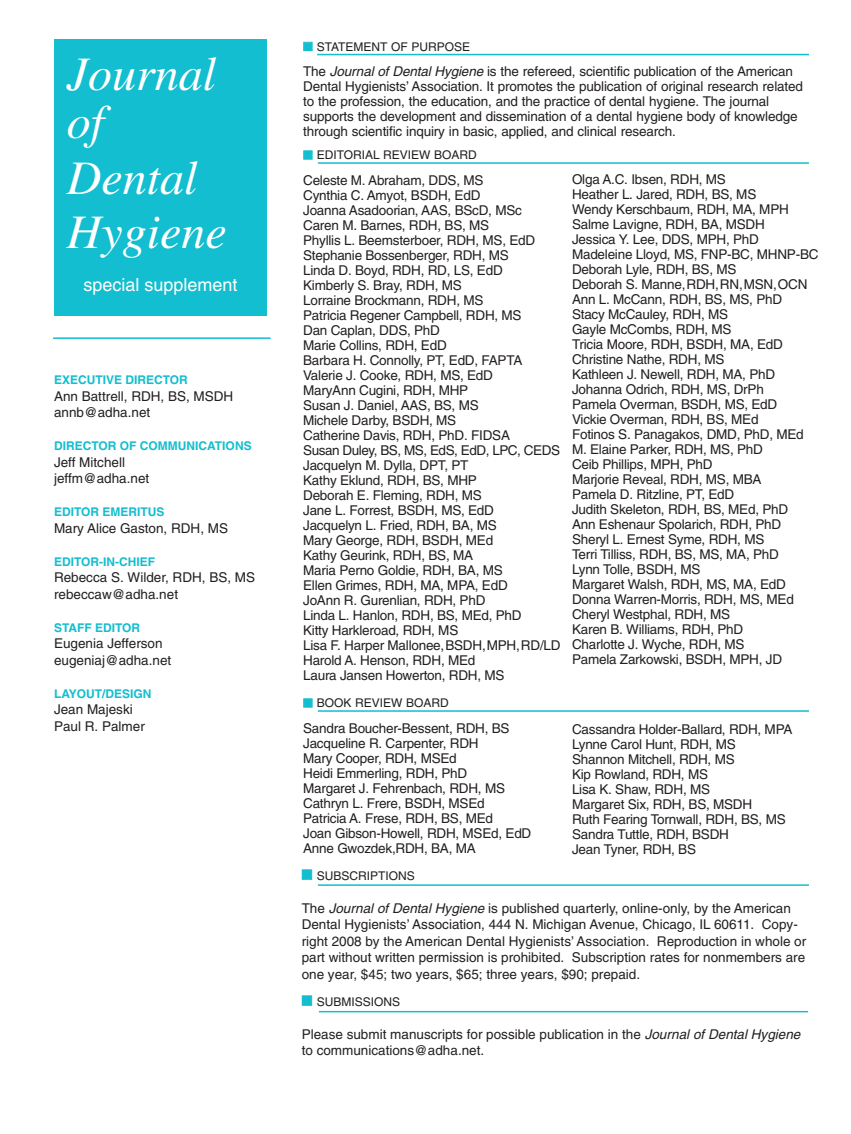
<style>
.page{position:relative;width:851px;height:1134px;background:#fff}
.page>*{position:absolute;margin:0;border:0;box-sizing:border-box;transform-origin:0 0}
.t1{font:italic 48px/48px "Times";color:#fff}
.t2{font:18px "Helvetica";color:#fff}
.t3{font:13.5px/15px "Helvetica";letter-spacing:-.015em;color:#231f20}
.t4{font:700 12px "Helvetica";color:#12becf}
.t5{font:12px "Helvetica";color:#231f20}
.s1{color:#12becf}
.s2{font-style:italic}
</style>
<div class="page">
<div style="left:54px;top:40px;width:213px;height:276px;background:#12becf"></div>
<hr style="left:317px;top:54px;width:491px;height:1px;background:#12becf">
<hr style="left:53px;top:337px;width:218px;height:2px;background:#12becf">
<hr style="left:318px;top:162px;width:490px;height:2px;background:#12becf">
<hr style="left:318px;top:710px;width:490px;height:2px;background:#12becf">
<hr style="left:319px;top:1011px;width:489px;height:1px;background:#12becf">
<hr style="left:318px;top:884px;width:490px;height:2px;background:#12becf">
<h1 class="t1" style="left:67px;top:54px;width:151px">Journal of</h1>
<h1 class="t1" style="left:67px;top:155px;width:161px;line-height:54px">Dental<br>Hygiene</h1>
<h2 class="t2" style="left:83px;top:278px;width:156px">special supplement</h2>
<p class="t4" style="left:54px;top:375px;width:135px">EXECUTIVE DIRECTOR</p>
<p class="t3" style="left:54px;top:389px;width:181px;line-height:16.5px">Ann Battrell, RDH, BS, MSDH annb@adha.net</p>
<p class="t4" style="left:54px;top:441px;width:199px">DIRECTOR OF COMMUNICATIONS</p>
<p class="t3" style="left:54px;top:455px;width:97px;line-height:16.5px">Jeff Mitchell jeffm@adha.net</p>
<p class="t4" style="left:54px;top:507px;width:112px">EDITOR EMERITUS</p>
<p class="t3" style="left:54px;top:522px;width:176px">Mary Alice Gaston, RDH, MS</p>
<p class="t4" style="left:54px;top:557px;width:103px">EDITOR-IN-CHIEF</p>
<p class="t3" style="left:54px;top:570px;width:203px;line-height:16.5px">Rebecca S. Wilder, RDH, BS, MS rebeccaw@adha.net</p>
<p class="t4" style="left:54px;top:623px;width:88px">STAFF EDITOR</p>
<p class="t3" style="left:54px;top:636px;width:119px;line-height:16.5px">Eugenia Jefferson eugeniaj@adha.net</p>
<p class="t4" style="left:54px;top:689px;width:99px">LAYOUT/DESIGN</p>
<p class="t3" style="left:54px;top:702px;width:92px;line-height:16.5px">Jean Majeski<br>Paul R. Palmer</p>
<p class="t5" style="left:303px;top:42px;width:168px"><span class="s1">■</span> STATEMENT OF PURPOSE</p>
<p class="t3" style="left:303px;top:65px;width:501px">The <span class="s2">Journal of Dental Hygiene</span> is the refereed, scientific publication of the American Dental Hygienists’ Association. It promotes the publication of original research related to the profession, the education, and the practice of dental hygiene. The journal supports the development and dissemination of a dental hygiene body of knowledge through scientific inquiry in basic, applied, and clinical research.</p>
<p class="t5" style="left:303px;top:151px;width:175px"><span class="s1">■</span> EDITORIAL REVIEW BOARD</p>
<p class="t3" style="left:303px;top:174px;width:259px">Celeste M. Abraham, DDS, MS<br>Cynthia C. Amyot, BSDH, EdD<br>Joanna Asadoorian, AAS, BScD, MSc<br>Caren M. Barnes, RDH, BS, MS<br>Phyllis L. Beemsterboer, RDH, MS, EdD<br>Stephanie Bossenberger, RDH, MS<br>Linda D. Boyd, RDH, RD, LS, EdD<br>Kimberly S. Bray, RDH, MS<br>Lorraine Brockmann, RDH, MS<br>Patricia Regener Campbell, RDH, MS<br>Dan Caplan, DDS, PhD<br>Marie Collins, RDH, EdD<br>Barbara H. Connolly, PT, EdD, FAPTA<br>Valerie J. Cooke, RDH, MS, EdD<br>MaryAnn Cugini, RDH, MHP<br>Susan J. Daniel, AAS, BS, MS<br>Michele Darby, BSDH, MS<br>Catherine Davis, RDH, PhD. FIDSA<br>Susan Duley, BS, MS, EdS, EdD, LPC, CEDS<br>Jacquelyn M. Dylla, DPT, PT<br>Kathy Eklund, RDH, BS, MHP<br>Deborah E. Fleming, RDH, MS<br>Jane L. Forrest, BSDH, MS, EdD<br>Jacquelyn L. Fried, RDH, BA, MS<br>Mary George, RDH, BSDH, MEd<br>Kathy Geurink, RDH, BS, MA<br>Maria Perno Goldie, RDH, BA, MS<br>Ellen Grimes, RDH, MA, MPA, EdD<br>JoAnn R. Gurenlian, RDH, PhD<br>Linda L. Hanlon, RDH, BS, MEd, PhD<br>Kitty Harkleroad, RDH, MS<br>Lisa F. Harper Mallonee,BSDH,MPH,RD/LD<br>Harold A. Henson, RDH, MEd<br>Laura Jansen Howerton, RDH, MS</p>
<p class="t3" style="left:572px;top:173px;width:248px">Olga A.C. Ibsen, RDH, MS<br>Heather L. Jared, RDH, BS, MS<br>Wendy Kerschbaum, RDH, MA, MPH<br>Salme Lavigne, RDH, BA, MSDH<br>Jessica Y. Lee, DDS, MPH, PhD<br>Madeleine Lloyd, MS, FNP-BC, MHNP-BC<br>Deborah Lyle, RDH, BS, MS<br>Deborah S. Manne,RDH,RN,MSN,OCN<br>Ann L. McCann, RDH, BS, MS, PhD<br>Stacy McCauley, RDH, MS<br>Gayle McCombs, RDH, MS<br>Tricia Moore, RDH, BSDH, MA, EdD<br>Christine Nathe, RDH, MS<br>Kathleen J. Newell, RDH, MA, PhD<br>Johanna Odrich, RDH, MS, DrPh<br>Pamela Overman, BSDH, MS, EdD<br>Vickie Overman, RDH, BS, MEd<br>Fotinos S. Panagakos, DMD, PhD, MEd<br>M. Elaine Parker, RDH, MS, PhD<br>Ceib Phillips, MPH, PhD<br>Marjorie Reveal, RDH, MS, MBA<br>Pamela D. Ritzline, PT, EdD<br>Judith Skeleton, RDH, BS, MEd, PhD<br>Ann Eshenaur Spolarich, RDH, PhD<br>Sheryl L. Ernest Syme, RDH, MS<br>Terri Tilliss, RDH, BS, MS, MA, PhD<br>Lynn Tolle, BSDH, MS<br>Margaret Walsh, RDH, MS, MA, EdD<br>Donna Warren-Morris, RDH, MS, MEd<br>Cheryl Westphal, RDH, MS<br>Karen B. Williams, RDH, PhD<br>Charlotte J. Wyche, RDH, MS<br>Pamela Zarkowski, BSDH, MPH, JD</p>
<p class="t5" style="left:303px;top:699px;width:147px"><span class="s1">■</span> BOOK REVIEW BOARD</p>
<p class="t3" style="left:303px;top:722px;width:230px">Sandra Boucher-Bessent, RDH, BS<br>Jacqueline R. Carpenter, RDH<br>Mary Cooper, RDH, MSEd<br>Heidi Emmerling, RDH, PhD<br>Margaret J. Fehrenbach, RDH, MS<br>Cathryn L. Frere, BSDH, MSEd<br>Patricia A. Frese, RDH, BS, MEd<br>Joan Gibson-Howell, RDH, MSEd, EdD<br>Anne Gwozdek,RDH, BA, MA</p>
<p class="t3" style="left:572px;top:723px;width:222px">Cassandra Holder-Ballard, RDH, MPA<br>Lynne Carol Hunt, RDH, MS<br>Shannon Mitchell, RDH, MS<br>Kip Rowland, RDH, MS<br>Lisa K. Shaw, RDH, MS<br>Margaret Six, RDH, BS, MSDH<br>Ruth Fearing Tornwall, RDH, BS, MS<br>Sandra Tuttle, RDH, BSDH<br>Jean Tyner, RDH, BS</p>
<p class="t5" style="left:302px;top:871px;width:114px"><span class="s1">■</span> SUBSCRIPTIONS</p>
<p class="t3" style="left:301px;top:901px;width:506px;line-height:16.5px">The <span class="s2">Journal of Dental Hygiene</span>is published quarterly, online-only, by the American Dental Hygienists’ Association, 444 N. Michigan Avenue, Chicago, IL 60611. Copy&shy;right 2008 by the American Dental Hygienists’ Association. Reproduction in whole or part without written permission is prohibited. Subscription rates for nonmembers are one year, $45; two years, $65; three years, $90; prepaid.</p>
<p class="t5" style="left:302px;top:997px;width:100px"><span class="s1">■</span> SUBMISSIONS</p>
<p class="t3" style="left:302px;top:1027px;width:503px;line-height:16.5px">Please submit manuscripts for possible publication in the <span class="s2">Journal of Dental Hygiene </span>to communications@adha.net.</p>
</div>
